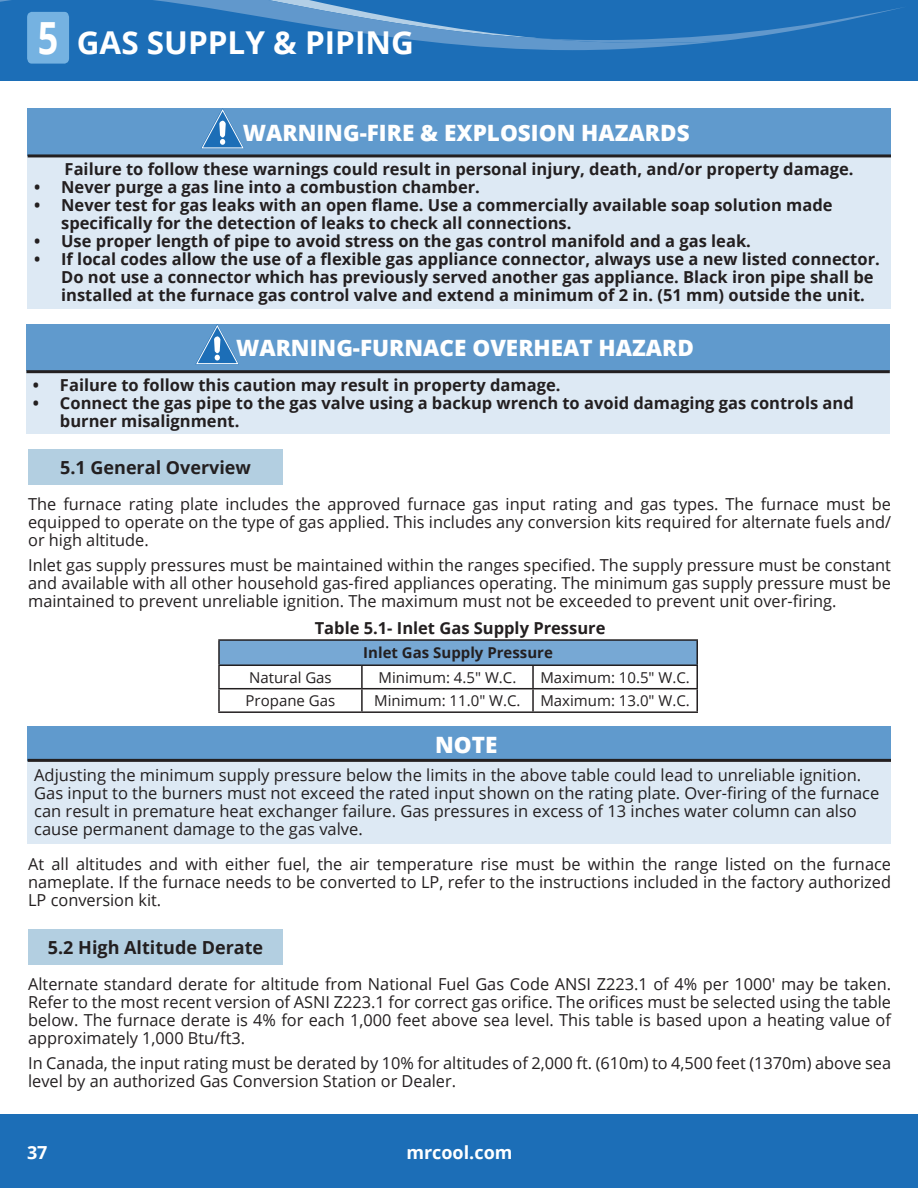
<style>
.page{position:relative;width:918px;height:1188px;background:#fff}
.page>*{position:absolute;margin:0;border:0;box-sizing:border-box;transform-origin:0 0}
.t1{font:700 44.4px "Open Sans";color:#fff;scale:.81 1}
.t2{font:700 31.5px "Open Sans";color:#fff}
.t3{font:800 22.5px "Open Sans";color:#fff}
.Blue_Sub_Heads{font:700 18px "Open Sans";color:#231f20}
.t4{font:700 18px "Open Sans";color:#fff}
.t5{font:16.5px/18px "Open Sans";color:#231f20;text-align:justify}
.t6{font:700 16.5px/18px "Open Sans";color:#231f20}
.Blue_Sub_Heads-2{font:15px "Open Sans";color:#231f20}
.Blue_Sub_Heads-3{font:700 15px "Open Sans";color:#231f20}
</style>
<div class="page">
<div style="left:0;top:1114px;width:918px;height:74px;background:#1c6eb7"></div>
<div style="left:0;top:0;width:918px;height:81px;background:#1c6eb7"></div>
<svg style="left:0;top:0;width:902px;height:64px"></svg>
<div style="left:28px;top:20px;width:40px;height:35px;background:#75b2e1"></div>
<div style="left:28px;top:449px;width:255px;height:36px;background:#b3cfe1"></div>
<div style="left:219px;top:640px;width:478px;height:25px;background:#77a8d4"></div>
<hr style="left:218px;top:639px;width:144px;height:2px;background:#231f20">
<hr style="left:218px;top:641px;width:2px;height:23px;background:#231f20">
<hr style="left:362px;top:639px;width:171px;height:2px;background:#231f20">
<hr style="left:533px;top:639px;width:165px;height:2px;background:#231f20">
<hr style="left:696px;top:641px;width:2px;height:23px;background:#231f20">
<hr style="left:218px;top:664px;width:144px;height:2px;background:#231f20">
<hr style="left:218px;top:666px;width:2px;height:22px;background:#231f20">
<hr style="left:362px;top:664px;width:171px;height:2px;background:#231f20">
<hr style="left:361px;top:666px;width:2px;height:22px;background:#231f20">
<hr style="left:533px;top:664px;width:165px;height:2px;background:#231f20">
<hr style="left:532px;top:666px;width:2px;height:22px;background:#231f20">
<hr style="left:696px;top:666px;width:2px;height:22px;background:#231f20">
<hr style="left:218px;top:688px;width:144px;height:1px;background:#231f20">
<hr style="left:218px;top:689px;width:2px;height:22px;background:#231f20">
<hr style="left:362px;top:688px;width:171px;height:1px;background:#231f20">
<hr style="left:361px;top:689px;width:2px;height:22px;background:#231f20">
<hr style="left:533px;top:688px;width:165px;height:1px;background:#231f20">
<hr style="left:532px;top:689px;width:2px;height:22px;background:#231f20">
<hr style="left:696px;top:689px;width:2px;height:22px;background:#231f20">
<hr style="left:218px;top:711px;width:144px;height:2px;background:#231f20">
<hr style="left:362px;top:711px;width:171px;height:2px;background:#231f20">
<hr style="left:533px;top:711px;width:165px;height:2px;background:#231f20">
<div style="left:27px;top:726px;width:863px;height:36px;background:#609acd"></div>
<div style="left:27px;top:762px;width:864px;height:82px;background:#dde9f4"></div>
<hr style="left:28px;top:759px;width:863px;height:3px;background:#231f20">
<div style="left:28px;top:930px;width:255px;height:35px;background:#b3cfe1"></div>
<div style="left:27px;top:108px;width:863px;height:48px;background:#609acd"></div>
<div style="left:27px;top:156px;width:864px;height:152px;background:#dde9f4"></div>
<hr style="left:28px;top:154px;width:863px;height:3px;background:#231f20">
<svg style="left:201px;top:108px;width:43px;height:41px"></svg>
<div style="left:26px;top:324px;width:863px;height:48px;background:#609acd"></div>
<div style="left:26px;top:372px;width:864px;height:62px;background:#dde9f4"></div>
<hr style="left:26px;top:370px;width:864px;height:3px;background:#231f20">
<svg style="left:195px;top:324px;width:44px;height:41px"></svg>
<p class="t1" style="left:38px;top:7px;width:27px">5</p>
<p class="t2" style="left:77px;top:20px;width:339px">GAS SUPPLY &amp; PIPING</p>
<p class="t3" style="left:243px;top:115px;width:448px">WARNING-FIRE &amp; EXPLOSION HAZARDS</p>
<p class="t6" style="left:65px;top:160px;width:791px">Failure to follow these warnings could result in personal injury, death, and/or property damage.</p>
<p class="t6" style="left:34px;top:178px;width:447px">• Never purge a gas line into a combustion chamber.</p>
<p class="t6" style="left:61px;top:196px;width:773px;text-indent:-27px">• Never test for gas leaks with an open flame. Use a commercially available soap solution made specifically for the detection of leaks to check all connections.</p>
<p class="t6" style="left:34px;top:232px;width:718px">• Use proper length of pipe to avoid stress on the gas control manifold and a gas leak.</p>
<p class="t6" style="left:61px;top:250px;width:820px;text-indent:-27px">• If local codes allow the use of a flexible gas appliance connector, always use a new listed connector.<br>Do not use a connector which has previously served another gas appliance. Black iron pipe shall be installed at the furnace gas control valve and extend a minimum of 2 in. (51 mm) outside the unit.</p>
<p class="t3" style="left:236px;top:331px;width:460px">WARNING-FURNACE OVERHEAT HAZARD</p>
<p class="t6" style="left:33px;top:376px;width:529px">• Failure to follow this caution may result in property damage.</p>
<p class="t6" style="left:60px;top:394px;width:795px;text-indent:-27px">• Connect the gas pipe to the gas valve using a backup wrench to avoid damaging gas controls and burner misalignment.</p>
<p class="Blue_Sub_Heads" style="left:60px;top:455px;width:192px">5.1 General Overview</p>
<p class="t5" style="left:28px;top:495px;width:864px">The furnace rating plate includes the approved furnace gas input rating and gas types. The furnace must be equipped to operate on the type of gas applied. This includes any conversion kits required for alternate fuels and/ or high altitude.</p>
<p class="t5" style="left:28px;top:555px;width:864px">Inlet gas supply pressures must be maintained within the ranges specified. The supply pressure must be constant and available with all other household gas-fired appliances operating. The minimum gas supply pressure must be maintained to prevent unreliable ignition. The maximum must not be exceeded to prevent unit over-firing.</p>
<p class="Blue_Sub_Heads-3" style="left:363px;top:642px;width:191px">Inlet Gas Supply Pressure</p>
<p class="Blue_Sub_Heads-2" style="left:249px;top:667px;width:84px">Natural Gas</p>
<p class="Blue_Sub_Heads-2" style="left:379px;top:667px;width:139px">Minimum: 4.5" W.C.</p>
<p class="Blue_Sub_Heads-2" style="left:540px;top:667px;width:151px">Maximum: 10.5" W.C.</p>
<p class="Blue_Sub_Heads-2" style="left:246px;top:690px;width:91px">Propane Gas</p>
<p class="Blue_Sub_Heads-2" style="left:374px;top:690px;width:148px">Minimum: 11.0" W.C.</p>
<p class="Blue_Sub_Heads-2" style="left:540px;top:690px;width:151px">Maximum: 13.0" W.C.</p>
<p class="t3" style="left:435px;top:727px;width:64px">NOTE</p>
<p class="t5" style="left:34px;top:765px;width:847px;text-align:left">Adjusting the minimum supply pressure below the limits in the above table could lead to unreliable ignition.<br>Gas input to the burners must not exceed the rated input shown on the rating plate. Over-firing of the furnace can result in premature heat exchanger failure. Gas pressures in excess of 13 inches water column can also cause permanent damage to the gas valve.</p>
<p class="t5" style="left:28px;top:855px;width:864px">At all altitudes and with either fuel, the air temperature rise must be within the range listed on the furnace nameplate. If the furnace needs to be converted to LP, refer to the instructions included in the factory authorized LP conversion kit.</p>
<p class="Blue_Sub_Heads" style="left:48px;top:935px;width:217px">5.2 High Altitude Derate</p>
<p class="t5" style="left:28px;top:975px;width:864px">Alternate standard derate for altitude from National Fuel Gas Code ANSI Z223.1 of 4% per 1000' may be taken.<br>Refer to the most recent version of ASNI Z223.1 for correct gas orifice. The orifices must be selected using the table below. The furnace derate is 4% for each 1,000 feet above sea level. This table is based upon a heating value of approximately 1,000 Btu/ft3.</p>
<p class="t5" style="left:28px;top:1054px;width:864px">In Canada, the input rating must be derated by 10% for altitudes of 2,000 ft. (610m) to 4,500 feet (1370m) above sea level by an authorized Gas Conversion Station or Dealer.</p>
<p class="t6" style="left:315px;top:619px;width:292px">Table 5.1- Inlet Gas Supply Pressure</p>
<p class="t4" style="left:27px;top:1140px;width:22px">37</p>
<p class="t4" style="left:406px;top:1140px;width:108px">mrcool.com</p>
</div>
